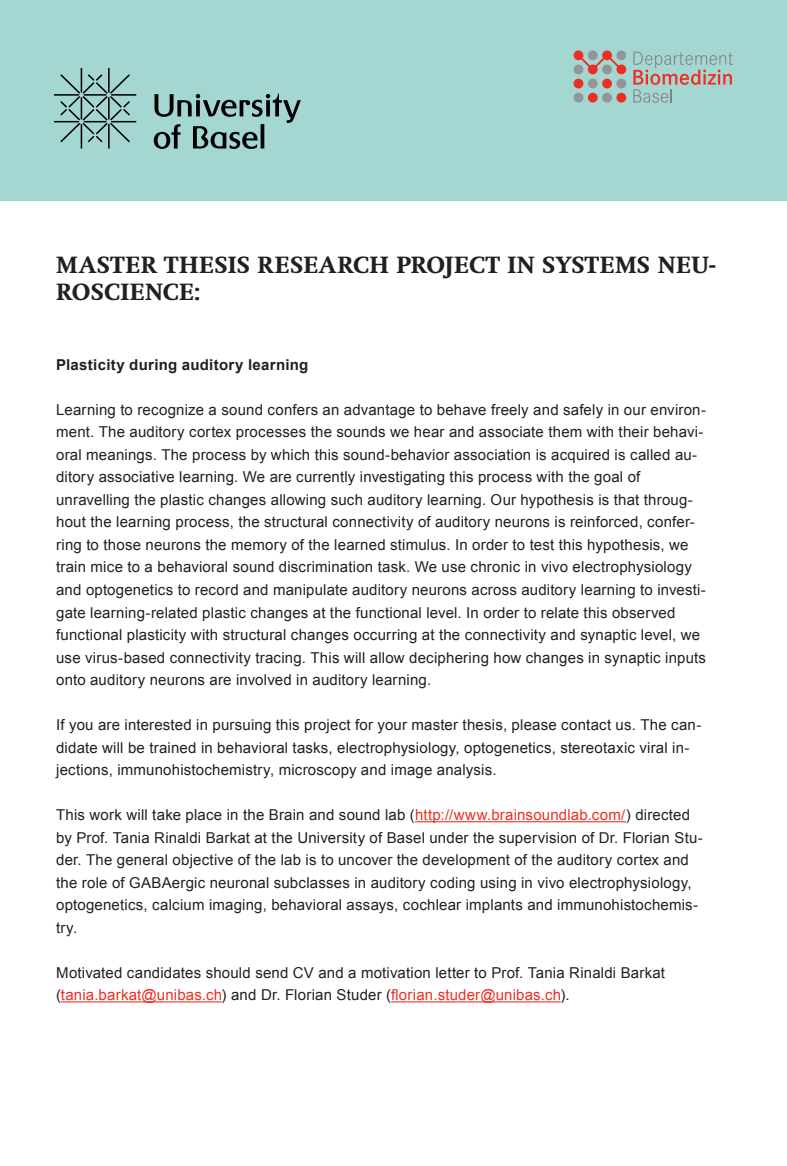
<style>
.page{position:relative;width:787px;height:1166px;background:#fff}
.page>*{position:absolute;margin:0;border:0;box-sizing:border-box;transform-origin:0 0}
.Swift_Bold_16_18{font:700 24px/27px "Swift Neue LT Pro";letter-spacing:.015em;color:#231f20}
.Swift_Light_16_18{font:15px/22.5px "Arial";letter-spacing:.015em;color:#231f20}
.Swift_Light_16_18-2{font:15px "Arial";letter-spacing:.01em;color:#ee2e22}
.Swift_Light_16_18-3{font:700 15px "Arial";letter-spacing:.02em;color:#231f20}
.s1{color:#ee2e22}
.s2{color:#231f20}
</style>
<div class="page">
<div style="left:0;top:0;width:787px;height:200px;background:#a5d7d2"></div>
<svg style="left:154px;top:94px;width:147px;height:55px"></svg>
<svg style="left:54px;top:68px;width:82px;height:80px"></svg>
<div style="left:573px;top:79px;width:10px;height:9px;background:#ee2e22;border-radius:50%"></div>
<div style="left:573px;top:93px;width:10px;height:9px;background:#939598;border-radius:50%"></div>
<div style="left:588px;top:79px;width:9px;height:9px;background:#939598;border-radius:50%"></div>
<div style="left:588px;top:93px;width:9px;height:9px;background:#ee2e22;border-radius:50%"></div>
<div style="left:602px;top:79px;width:10px;height:9px;background:#ee2e22;border-radius:50%"></div>
<div style="left:602px;top:93px;width:10px;height:9px;background:#939598;border-radius:50%"></div>
<div style="left:616px;top:79px;width:10px;height:9px;background:#939598;border-radius:50%"></div>
<div style="left:616px;top:93px;width:10px;height:9px;background:#ee2e22;border-radius:50%"></div>
<svg style="left:573px;top:50px;width:53px;height:24px"></svg>
<svg style="left:633px;top:51px;width:100px;height:52px"></svg>
<hr style="left:415px;top:821px;width:211px;height:1px;background:#ee2e22">
<hr style="left:61px;top:1001px;width:161px;height:1px;background:#ee2e22">
<hr style="left:391px;top:1001px;width:169px;height:1px;background:#ee2e22">
<p class="Swift_Bold_16_18" style="left:56px;top:251px;width:661px">MASTER THESIS RESEARCH PROJECT IN SYSTEMS NEU-<br>ROSCIENCE:</p>
<p class="Swift_Light_16_18-3" style="left:56px;top:354px;width:254px">Plasticity during auditory learning</p>
<p class="Swift_Light_16_18" style="left:56px;top:398px;width:651px">Learning to recognize a sound confers an advantage to behave freely and safely in our environ&shy;ment. The auditory cortex processes the sounds we hear and associate them with their behavi&shy;oral meanings. The process by which this sound-behavior association is acquired is called au&shy;ditory associative learning. We are currently investigating this process with the goal of unravelling the plastic changes allowing such auditory learning. Our hypothesis is that throug&shy;hout the learning process, the structural connectivity of auditory neurons is reinforced, confer&shy;ring to those neurons the memory of the learned stimulus. In order to test this hypothesis, we train mice to a behavioral sound discrimination task. We use chronic in vivo electrophysiology and optogenetics to record and manipulate auditory neurons across auditory learning to investi&shy;gate learning-related plastic changes at the functional level. In order to relate this observed functional plasticity with structural changes occurring at the connectivity and synaptic level, we use virus-based connectivity tracing. This will allow deciphering how changes in synaptic inputs onto auditory neurons are involved in auditory learning.</p>
<p class="Swift_Light_16_18" style="left:56px;top:713px;width:646px">If you are interested in pursuing this project for your master thesis, please contact us. The can&shy;didate will be trained in behavioral tasks, electrophysiology, optogenetics, stereotaxic viral in&shy;jections, immunohistochemistry, microscopy and image analysis.</p>
<p class="Swift_Light_16_18" style="left:56px;top:803px;width:648px">This work will take place in the Brain and sound lab (<span class="s1">http://www.brainsoundlab.com/</span>) directed by Prof. Tania Rinaldi Barkat at the University of Basel under the supervision of Dr. Florian Stu&shy;der. The general objective of the lab is to uncover the development of the auditory cortex and the role of GABAergic neuronal subclasses in auditory coding using in vivo electrophysiology, optogenetics, calcium imaging, behavioral assays, cochlear implants and immunohistochemis&shy;try.</p>
<p class="Swift_Light_16_18" style="left:56px;top:961px;width:610px">Motivated candidates should send CV and a motivation letter to Prof. Tania Rinaldi Barkat</p>
<p class="Swift_Light_16_18-2" style="left:56px;top:984px;width:515px"><span class="s2">(</span>tania.barkat@unibas.ch<span class="s2">) and Dr. Florian Studer (</span>florian.studer@unibas.ch<span class="s2">).</span></p>
</div>
